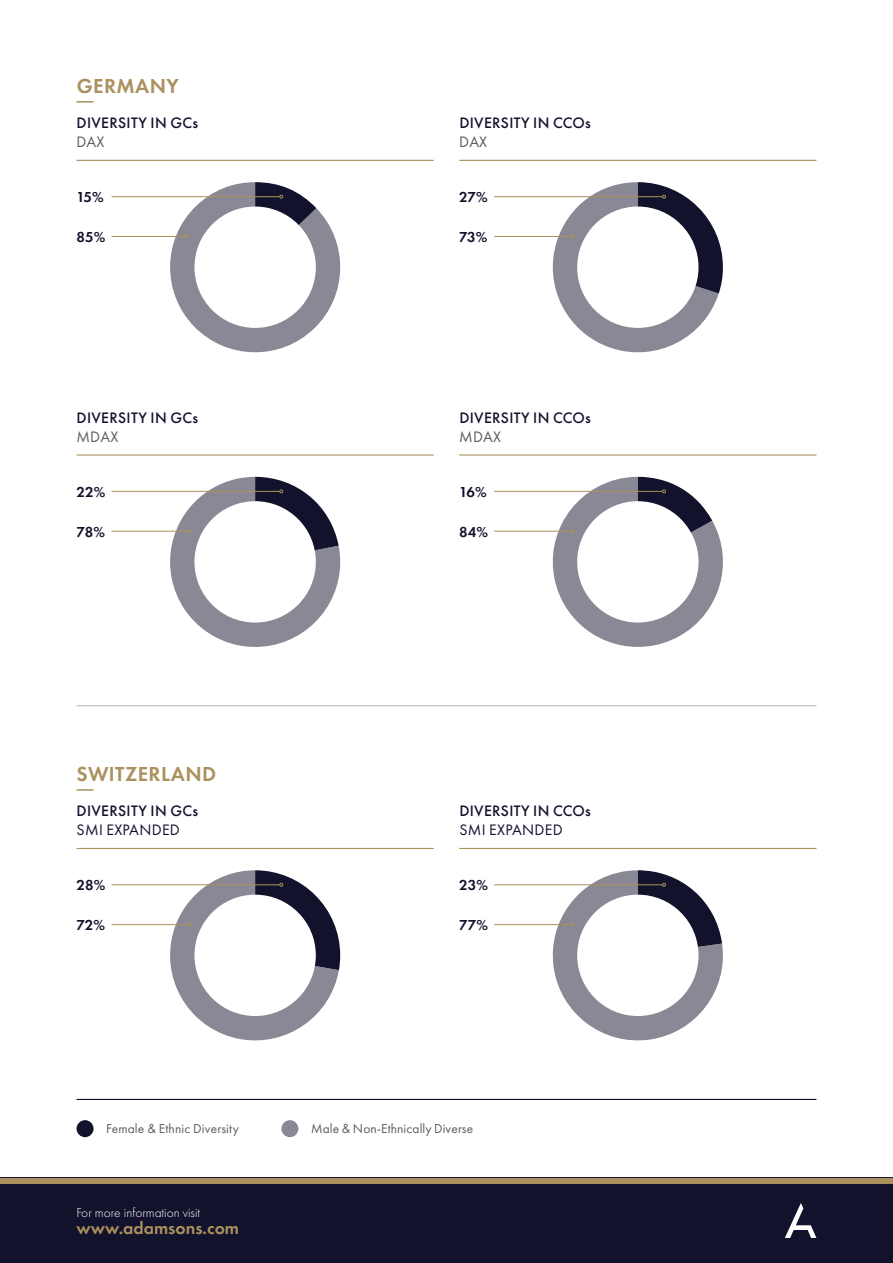
<style>
.page{position:relative;width:893px;height:1263px;background:#fff}
.page>*{position:absolute;margin:0;border:0;box-sizing:border-box;transform-origin:0 0}
.Heading{font:600 21px "Futura PT";letter-spacing:.02em;color:#ab915d}
.t1{font:600 18px "Futura PT";color:#ab915d}
.Body_Copy{font:500 15.75px "Futura PT";letter-spacing:.02em;color:#12122d}
.Body_Copy-2{font:15.75px "Futura PT";letter-spacing:.02em;color:#12122d}
.Body_Copy-3{font:15.75px "Futura PT";letter-spacing:.01em;color:#5d5d5d}
.Body_Copy-4{font:600 15px "Futura PT";letter-spacing:-.015em;color:#12122d}
.Body_Copy-5{font:13.5px "Futura PT";letter-spacing:.01em;color:#5d5d5d}
.t2{font:300 13.5px "Futura PT";color:#fff}
</style>
<div class="page">
<div style="left:0;top:1178px;width:893px;height:85px;background:#12122d"></div>
<div style="left:0;top:1178px;width:893px;height:6px;background:#ab915d"></div>
<svg style="left:785px;top:1203px;width:31px;height:35px"></svg>
<hr style="left:77px;top:705px;width:739px;height:1px;background:#b3b3b3">
<svg style="left:77px;top:101px;width:17px;height:2px"></svg>
<hr style="left:77px;top:160px;width:357px;height:1px;background:#ab915d">
<hr style="left:459px;top:160px;width:357px;height:1px;background:#ab915d">
<hr style="left:112px;top:196px;width:168px;height:1px;background:#ab915d">
<hr style="left:494px;top:196px;width:168px;height:1px;background:#ab915d">
<hr style="left:112px;top:236px;width:73px;height:1px;background:#ab915d">
<svg style="left:170px;top:182px;width:170px;height:170px"></svg>
<hr style="left:494px;top:236px;width:77px;height:1px;background:#ab915d">
<svg style="left:553px;top:182px;width:170px;height:170px"></svg>
<hr style="left:459px;top:454px;width:357px;height:2px;background:#ab915d">
<hr style="left:77px;top:454px;width:357px;height:2px;background:#ab915d">
<hr style="left:494px;top:491px;width:168px;height:1px;background:#ab915d">
<hr style="left:112px;top:491px;width:168px;height:1px;background:#ab915d">
<hr style="left:494px;top:531px;width:77px;height:1px;background:#ab915d">
<svg style="left:553px;top:477px;width:170px;height:170px"></svg>
<hr style="left:112px;top:531px;width:76px;height:1px;background:#ab915d">
<svg style="left:170px;top:477px;width:170px;height:170px"></svg>
<div style="left:77px;top:1120px;width:17px;height:17px;background:#12122d;border-radius:50%"></div>
<div style="left:281px;top:1120px;width:17px;height:17px;background:#888896;border-radius:50%"></div>
<hr style="left:77px;top:1099px;width:739px;height:1px;background:#12122d">
<svg style="left:77px;top:789px;width:17px;height:2px"></svg>
<hr style="left:77px;top:848px;width:357px;height:1px;background:#ab915d">
<hr style="left:459px;top:848px;width:357px;height:1px;background:#ab915d">
<hr style="left:112px;top:884px;width:168px;height:1px;background:#ab915d">
<hr style="left:494px;top:884px;width:168px;height:1px;background:#ab915d">
<hr style="left:494px;top:924px;width:77px;height:1px;background:#ab915d">
<svg style="left:553px;top:870px;width:170px;height:170px"></svg>
<hr style="left:112px;top:924px;width:76px;height:1px;background:#ab915d">
<svg style="left:170px;top:870px;width:170px;height:170px"></svg>
<p class="Heading" style="left:77px;top:72px;width:104px">GERMANY</p>
<p class="Body_Copy" style="left:77px;top:113px;width:123px">DIVERSITY IN GCs</p>
<p class="Body_Copy-3" style="left:77px;top:132px;width:30px">DAX</p>
<p class="Body_Copy" style="left:459px;top:113px;width:133px">DIVERSITY IN CCOs</p>
<p class="Body_Copy-3" style="left:459px;top:132px;width:30px">DAX</p>
<p class="Body_Copy-4" style="left:77px;top:188px;width:29px">15%</p>
<p class="Body_Copy-4" style="left:459px;top:188px;width:30px">27%</p>
<p class="Body_Copy-4" style="left:77px;top:227px;width:30px">85%</p>
<p class="Body_Copy-4" style="left:459px;top:227px;width:30px">73%</p>
<p class="Body_Copy" style="left:77px;top:408px;width:123px">DIVERSITY IN GCs</p>
<p class="Body_Copy-3" style="left:77px;top:427px;width:43px">MDAX</p>
<p class="Body_Copy" style="left:459px;top:408px;width:133px">DIVERSITY IN CCOs</p>
<p class="Body_Copy-3" style="left:459px;top:427px;width:43px">MDAX</p>
<p class="Body_Copy-4" style="left:77px;top:482px;width:30px">22%</p>
<p class="Body_Copy-4" style="left:459px;top:482px;width:29px">16%</p>
<p class="Body_Copy-4" style="left:77px;top:522px;width:30px">78%</p>
<p class="Body_Copy-4" style="left:459px;top:522px;width:30px">84%</p>
<p class="Heading" style="left:77px;top:760px;width:141px">SWITZERLAND</p>
<p class="Body_Copy" style="left:77px;top:801px;width:123px">DIVERSITY IN GCs</p>
<p class="Body_Copy-2" style="left:77px;top:820px;width:105px">SMI EXPANDED</p>
<p class="Body_Copy" style="left:459px;top:801px;width:133px">DIVERSITY IN CCOs</p>
<p class="Body_Copy-2" style="left:459px;top:820px;width:105px">SMI EXPANDED</p>
<p class="Body_Copy-4" style="left:77px;top:876px;width:30px">28%</p>
<p class="Body_Copy-4" style="left:459px;top:876px;width:30px">23%</p>
<p class="Body_Copy-4" style="left:77px;top:915px;width:30px">72%</p>
<p class="Body_Copy-4" style="left:459px;top:915px;width:30px">77%</p>
<p class="Body_Copy-5" style="left:106px;top:1120px;width:134px">Female &amp; Ethnic Diversity</p>
<p class="Body_Copy-5" style="left:311px;top:1120px;width:164px">Male &amp; Non-Ethnically Diverse</p>
<p class="t2" style="left:77px;top:1205px;width:125px">For more information visit</p>
<p class="t1" style="left:77px;top:1216px;width:164px">www.adamsons.com</p>
</div>
